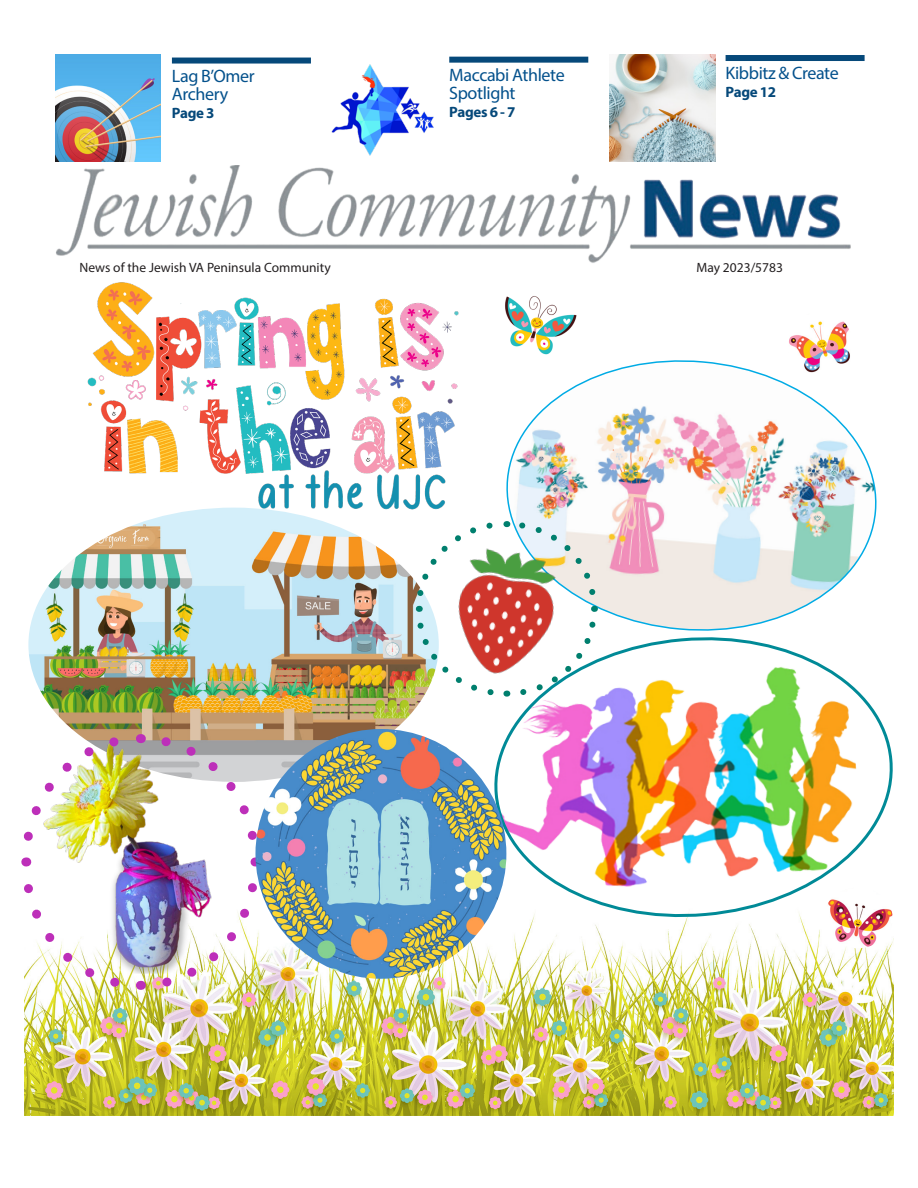
<style>
.page{position:relative;width:918px;height:1188px;background:#fff}
.page>*{position:absolute;margin:0;border:0;box-sizing:border-box;transform-origin:0 0}
.TOC_head{font:18px/18px "Myriad Pro";letter-spacing:-.02em;color:#04518c}
.TOC_head-2{font:700 15px "Myriad Pro";letter-spacing:-.02em;color:#06497a}
.t1{font:13.5px "Myriad Pro";color:#231f20}
</style>
<div class="page">
<div style="left:172px;top:58px;width:139px;height:6px;background:#06497a"></div>
<img style="left:56px;top:165px;width:795px;height:98px">
<div style="left:726px;top:55px;width:139px;height:6px;background:#06497a"></div>
<div style="left:449px;top:57px;width:139px;height:6px;background:#06497a"></div>
<img style="left:331px;top:64px;width:103px;height:91px">
<img style="left:56px;top:54px;width:104px;height:108px">
<img style="left:609px;top:54px;width:106px;height:108px">
<img style="left:505px;top:296px;width:72px;height:55px">
<img style="left:24px;top:866px;width:870px;height:249px">
<img style="left:28px;top:513px;width:394px;height:226px">
<svg style="left:506px;top:638px;width:388px;height:286px"></svg>
<img style="left:28px;top:739px;width:150px;height:235px">
<img style="left:156px;top:857px;width:108px;height:136px">
<svg style="left:140px;top:729px;width:115px;height:117px"></svg>
<img style="left:21px;top:731px;width:104px;height:135px">
<svg style="left:24px;top:878px;width:117px;height:117px"></svg>
<img style="left:255px;top:729px;width:251px;height:250px">
<svg style="left:503px;top:351px;width:374px;height:287px"></svg>
<img style="left:419px;top:528px;width:175px;height:166px">
<svg style="left:516px;top:606px;width:84px;height:93px"></svg>
<svg style="left:506px;top:518px;width:93px;height:81px"></svg>
<svg style="left:413px;top:519px;width:84px;height:93px"></svg>
<svg style="left:413px;top:619px;width:94px;height:81px"></svg>
<img style="left:87px;top:282px;width:372px;height:231px">
<img style="left:823px;top:888px;width:70px;height:60px">
<img style="left:788px;top:321px;width:65px;height:61px">
<p class="TOC_head" style="left:172px;top:66px;width:84px">Lag B’Omer<br>Archery</p>
<p class="TOC_head-2" style="left:172px;top:103px;width:44px">Page 3</p>
<p class="t1" style="left:80px;top:259px;width:253px">News of the Jewish VA Peninsula Community</p>
<p class="TOC_head" style="left:449px;top:65px;width:117px">Maccabi Athlete<br>Spotlight</p>
<p class="TOC_head-2" style="left:449px;top:102px;width:68px">Pages 6 - 7</p>
<p class="TOC_head" style="left:726px;top:64px;width:115px">Kibbitz &amp; Create</p>
<p class="TOC_head-2" style="left:726px;top:82px;width:52px">Page 12</p>
<p class="t1" style="left:696px;top:259px;width:88px">May 2023/5783</p>
</div>
